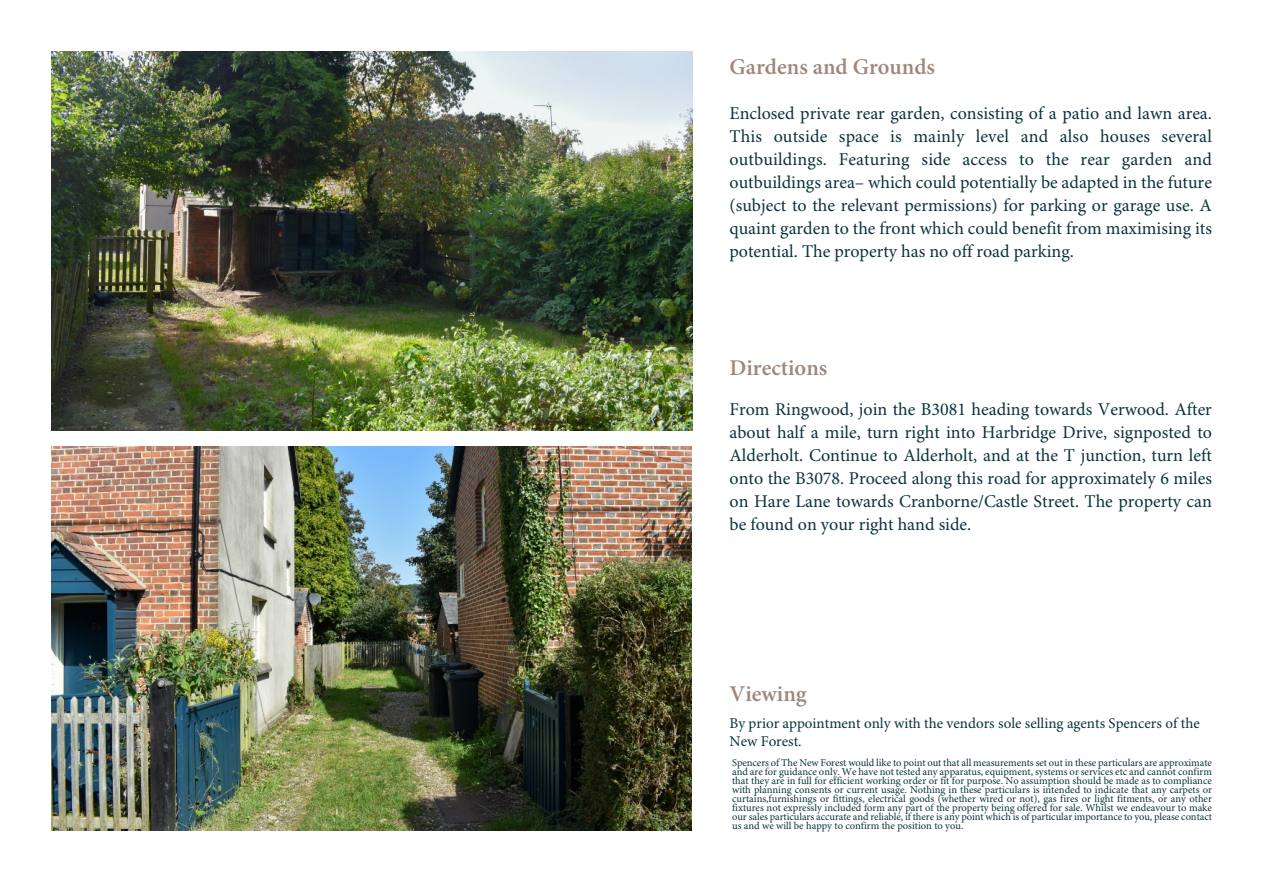
<style>
.page{position:relative;width:1263px;height:893px;background:#fff}
.page>*{position:absolute;margin:0;border:0;box-sizing:border-box;transform-origin:0 0}
.t1{font:600 22.5px "Minion Pro";color:#9e887b}
.t2{font:18px/23px "Minion Pro";color:#0b333d;text-align:justify}
.t3{font:15px/18.1px "Minion Pro";color:#0b333d}
.t4{font:10.5px/9px "Minion Pro";color:#0b333d;text-align:justify}
</style>
<div class="page">
<img style="left:51px;top:51px;width:641px;height:379px">
<img style="left:51px;top:446px;width:641px;height:384px">
<h1 class="t1" style="left:729px;top:57px;width:207px">Gardens and Grounds</h1>
<p class="t2" style="left:729px;top:104px;width:484px">Enclosed private rear garden, consisting of a patio and lawn area.<br>This outside space is mainly level and also houses several outbuildings. Featuring side access to the rear garden and outbuildings area– which could potentially be adapted in the future (subject to the relevant permissions) for parking or garage use. A quaint garden to the front which could benefit from maximising its potential. The property has no off road parking.</p>
<h1 class="t1" style="left:729px;top:359px;width:99px">Directions</h1>
<p class="t2" style="left:729px;top:399px;width:484px">From Ringwood, join the B3081 heading towards Verwood. After about half a mile, turn right into Harbridge Drive, signposted to Alderholt. Continue to Alderholt, and at the T junction, turn left onto the B3078. Proceed along this road for approximately 6 miles on Hare Lane towards Cranborne/Castle Street. The property can be found on your right hand side.</p>
<h1 class="t1" style="left:729px;top:685px;width:79px">Viewing</h1>
<h3 class="t3" style="left:729px;top:715px;width:472px">By prior appointment only with the vendors sole selling agents Spencers of the<br>New Forest.</h3>
<p class="t4" style="left:732px;top:759px;width:481px">Spencers of The New Forest would like to point out that all measurements set out in these particulars are approximate and are for guidance only. We have not tested any apparatus, equipment, systems or services etc and cannot confirm that they are in full for efficient working order or fit for purpose. No assumption should be made as to compliance with planning consents or current usage. Nothing in these particulars is intended to indicate that any carpets or curtains,furnishings or fittings, electrical goods (whether wired or not), gas fires or light fitments, or any other fixtures not expressly included form any part of the property being offered for sale. Whilst we endeavour to make our sales particulars accurate and reliable, if there is any point which is of particular importance to you, please contact us and we will be happy to confirm the position to you.</p>
</div>
